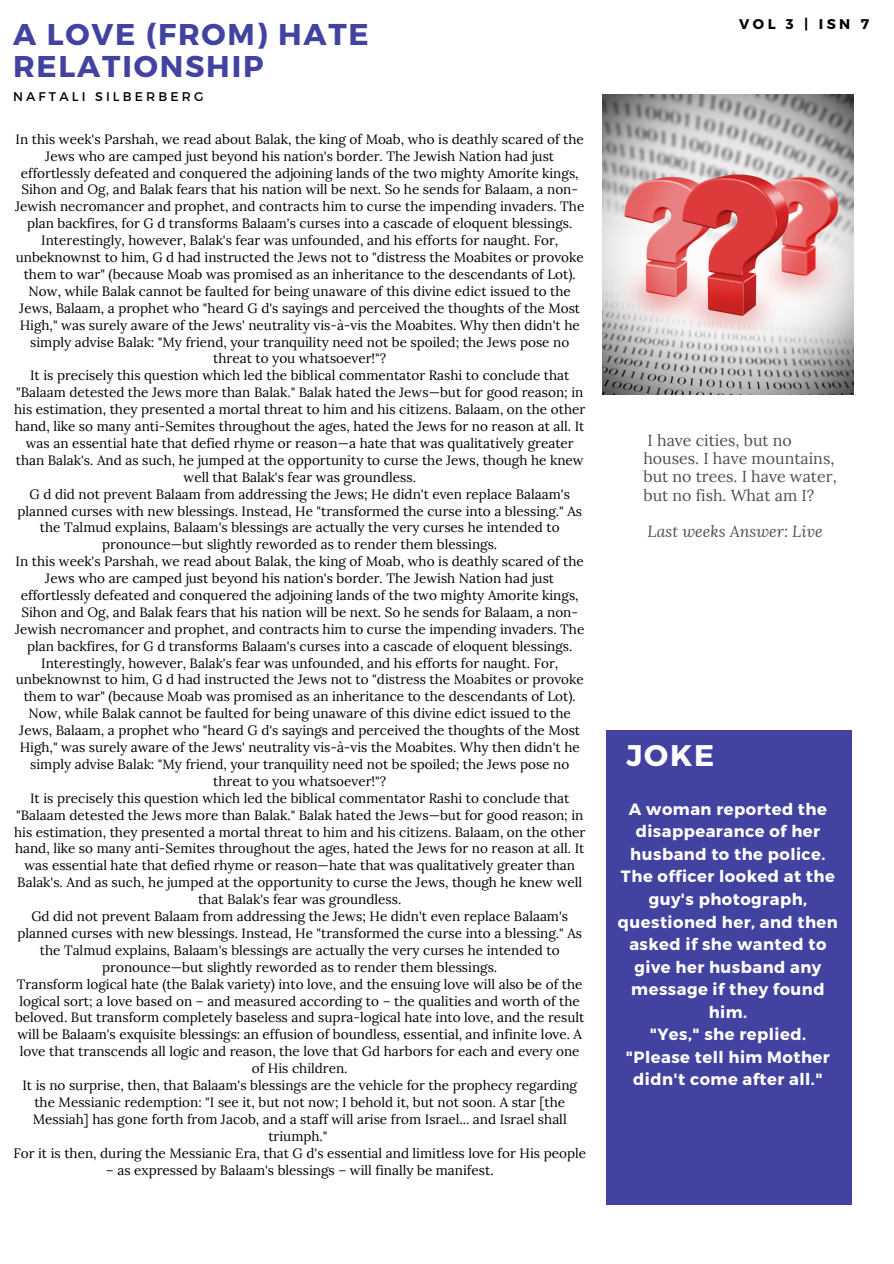
<style>
.page{position:relative;width:894px;height:1264px;background:#fff}
.page>*{position:absolute;margin:0;border:0;box-sizing:border-box;transform-origin:0 0}
.t1{font:700 30px/31.5px "Montserrat";letter-spacing:.06em;color:#4242a1}
.t2{font:700 29.85px "Montserrat";color:#fff}
.t3{font:700 16.35px/22.5px "Montserrat";letter-spacing:.03em;color:#fff;text-align:center}
.t4{font:15.9px/18.3px "Lora";color:#4f4f4b}
.t5{font:italic 15.9px "Lora";color:#4f4f4b}
.t6{font:700 14.1px "Montserrat";letter-spacing:.25em;color:#000}
.t7{font:13.5px/17px "Lora";color:#000;text-align:center}
.t8{font:12.6px "Montserrat";letter-spacing:.25em;color:#000}
</style>
<div class="page">
<div style="left:606px;top:730px;width:245px;height:474px;background:#4242a1"></div>
<img style="left:602px;top:95px;width:250px;height:299px">
<p class="t1" style="left:13px;top:17px;width:357px">A LOVE (FROM) HATE<br>RELATIONSHIP</p>
<p class="t8" style="left:13px;top:88px;width:192px">NAFTALI SILBERBERG</p>
<p class="t7" style="left:15px;top:130px;width:570px">In this week's Parshah, we read about Balak, the king of Moab, who is deathly scared of the Jews who are camped just beyond his nation's border. The Jewish Nation had just effortlessly defeated and conquered the adjoining lands of the two mighty Amorite kings, Sihon and Og, and Balak fears that his nation will be next. So he sends for Balaam, a non-Jewish necromancer and prophet, and contracts him to curse the impending invaders. The plan backfires, for G d transforms Balaam's curses into a cascade of eloquent blessings.</p>
<p class="t7" style="left:16px;top:232px;width:569px">Interestingly, however, Balak's fear was unfounded, and his efforts for naught. For, unbeknownst to him, G d had instructed the Jews not to "distress the Moabites or provoke them to war" (because Moab was promised as an inheritance to the descendants of Lot).<br>Now, while Balak cannot be faulted for being unaware of this divine edict issued to the Jews, Balaam, a prophet who "heard G d's sayings and perceived the thoughts of the Most High," was surely aware of the Jews' neutrality vis-à-vis the Moabites. Why then didn't he simply advise Balak: "My friend, your tranquility need not be spoiled; the Jews pose no threat to you whatsoever!"?</p>
<p class="t7" style="left:14px;top:367px;width:572px">It is precisely this question which led the biblical commentator Rashi to conclude that "Balaam detested the Jews more than Balak." Balak hated the Jews—but for good reason; in his estimation, they presented a mortal threat to him and his citizens. Balaam, on the other hand, like so many anti-Semites throughout the ages, hated the Jews for no reason at all. It was an essential hate that defied rhyme or reason—a hate that was qualitatively greater than Balak's. And as such, he jumped at the opportunity to curse the Jews, though he knew well that Balak's fear was groundless.</p>
<p class="t7" style="left:17px;top:485px;width:566px">G d did not prevent Balaam from addressing the Jews; He didn't even replace Balaam's planned curses with new blessings. Instead, He "transformed the curse into a blessing." As the Talmud explains, Balaam's blessings are actually the very curses he intended to pronounce—but slightly reworded as to render them blessings.</p>
<p class="t7" style="left:15px;top:553px;width:570px">In this week's Parshah, we read about Balak, the king of Moab, who is deathly scared of the Jews who are camped just beyond his nation's border. The Jewish Nation had just effortlessly defeated and conquered the adjoining lands of the two mighty Amorite kings, Sihon and Og, and Balak fears that his nation will be next. So he sends for Balaam, a non-Jewish necromancer and prophet, and contracts him to curse the impending invaders. The plan backfires, for G d transforms Balaam's curses into a cascade of eloquent blessings.</p>
<p class="t7" style="left:16px;top:654px;width:569px">Interestingly, however, Balak's fear was unfounded, and his efforts for naught. For, unbeknownst to him, G d had instructed the Jews not to "distress the Moabites or provoke them to war" (because Moab was promised as an inheritance to the descendants of Lot).<br>Now, while Balak cannot be faulted for being unaware of this divine edict issued to the Jews, Balaam, a prophet who "heard G d's sayings and perceived the thoughts of the Most High," was surely aware of the Jews' neutrality vis-à-vis the Moabites. Why then didn't he simply advise Balak: "My friend, your tranquility need not be spoiled; the Jews pose no threat to you whatsoever!"?</p>
<p class="t7" style="left:14px;top:789px;width:572px">It is precisely this question which led the biblical commentator Rashi to conclude that "Balaam detested the Jews more than Balak." Balak hated the Jews—but for good reason; in his estimation, they presented a mortal threat to him and his citizens. Balaam, on the other hand, like so many anti-Semites throughout the ages, hated the Jews for no reason at all. It was essential hate that defied rhyme or reason—hate that was qualitatively greater than Balak's. And as such, he jumped at the opportunity to curse the Jews, though he knew well that Balak's fear was groundless.</p>
<p class="t7" style="left:17px;top:907px;width:566px">Gd did not prevent Balaam from addressing the Jews; He didn't even replace Balaam's planned curses with new blessings. Instead, He "transformed the curse into a blessing." As the Talmud explains, Balaam's blessings are actually the very curses he intended to pronounce—but slightly reworded as to render them blessings.</p>
<p class="t7" style="left:15px;top:975px;width:571px">Transform logical hate (the Balak variety) into love, and the ensuing love will also be of the logical sort; a love based on – and measured according to – the qualities and worth of the beloved. But transform completely baseless and supra-logical hate into love, and the result will be Balaam's exquisite blessings: an effusion of boundless, essential, and infinite love. A love that transcends all logic and reason, the love that Gd harbors for each and every one of His children.</p>
<p class="t7" style="left:22px;top:1076px;width:556px">It is no surprise, then, that Balaam's blessings are the vehicle for the prophecy regarding the Messianic redemption: "I see it, but not now; I behold it, but not soon. A star [the Messiah] has gone forth from Jacob, and a staff will arise from Israel... and Israel shall triumph."</p>
<p class="t7" style="left:13px;top:1144px;width:574px">For it is then, during the Messianic Era, that G d's essential and limitless love for His people</p>
<p class="t7" style="left:106px;top:1161px;width:389px">– as expressed by Balaam's blessings – will finally be manifest.</p>
<p class="t6" style="left:739px;top:15px;width:131px">VOL 3 | ISN 7</p>
<p class="t4" style="left:643px;top:431px;width:195px">I have cities, but no houses. I have mountains, but no trees. I have water, but no fish. What am I?</p>
<p class="t5" style="left:647px;top:521px;width:176px">Last weeks Answer: Live</p>
<p class="t2" style="left:626px;top:736px;width:89px">JOKE</p>
<p class="t3" style="left:617px;top:797px;width:221px">A woman reported the disappearance of her husband to the police.<br>The officer looked at the guy's photograph, questioned her, and then asked if she wanted to give her husband any message if they found him.</p>
<p class="t3" style="left:625px;top:1022px;width:205px">"Yes," she replied. "Please tell him Mother didn't come after all."</p>
</div>
